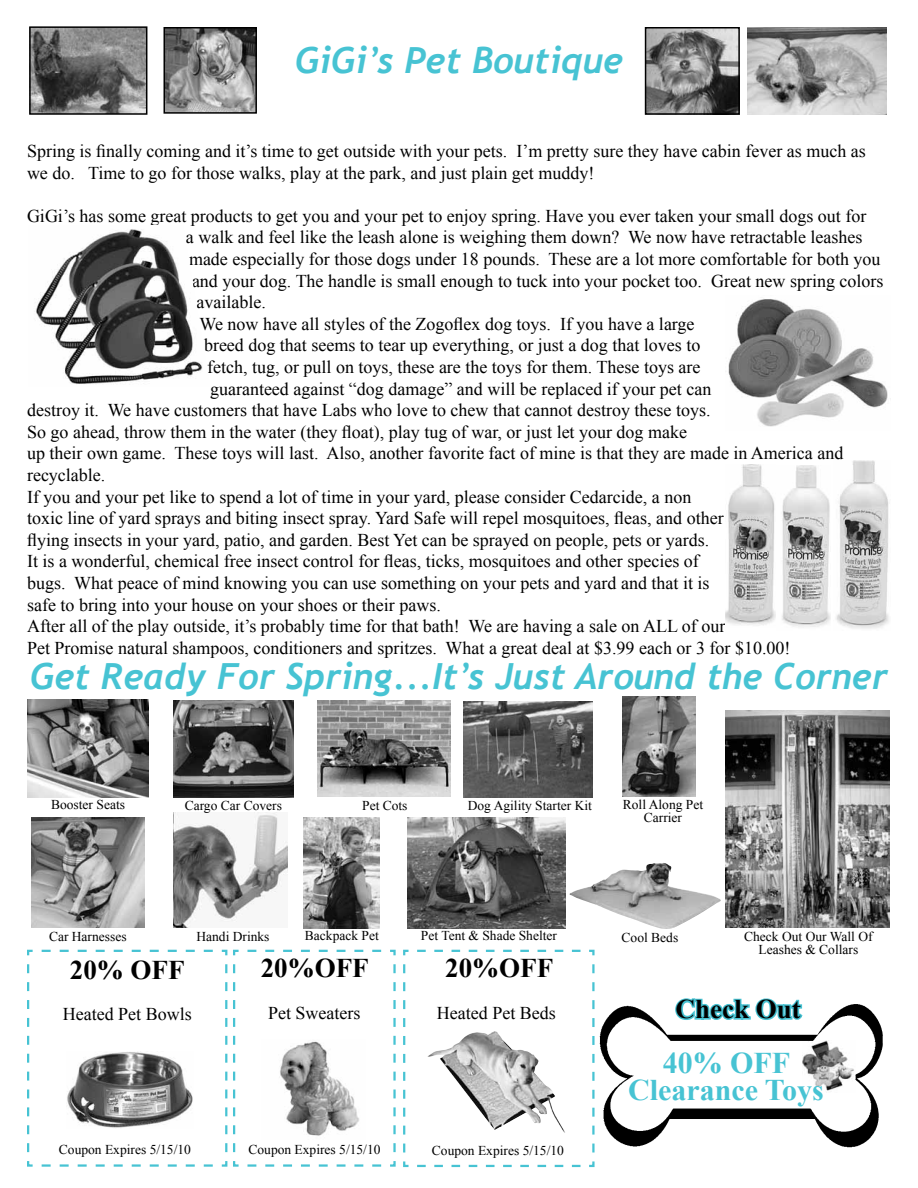
<style>
.page{position:relative;width:918px;height:1188px;background:#fff}
.page>*{position:absolute;margin:0;border:0;box-sizing:border-box;transform-origin:0 0}
.t1{font:italic 700 36px "Trebuchet";color:#47c3d3}
.t2{font:700 30px/27px "Times New Roman";color:#47c3d3;text-align:center}
.t3{font:700 27px "Times New Roman";color:#000}
.t4{font:18px/21.6px "Times New Roman";color:#000}
.t5{font:13.5px/13.5px "Times New Roman";color:#000;text-align:center}
</style>
<div class="page">
<img style="left:167px;top:30px;width:87px;height:81px">
<div style="left:164px;top:27px;width:93px;height:87px;border:2px solid #000"></div>
<img style="left:648px;top:30px;width:89px;height:82px">
<div style="left:645px;top:27px;width:95px;height:88px;border:2px solid #000"></div>
<img style="left:32px;top:29px;width:112px;height:83px">
<div style="left:29px;top:26px;width:118px;height:89px;border:2px solid #000"></div>
<img style="left:748px;top:27px;width:138px;height:87px">
<svg style="left:27px;top:949px;width:198px;height:218px"></svg>
<svg style="left:225px;top:949px;width:370px;height:219px"></svg>
<img style="left:728px;top:299px;width:160px;height:128px">
<img style="left:836px;top:460px;width:53px;height:169px">
<img style="left:726px;top:464px;width:49px;height:162px">
<img style="left:782px;top:466px;width:49px;height:162px">
<img style="left:36px;top:229px;width:167px;height:155px">
<img style="left:427px;top:1031px;width:139px;height:103px">
<img style="left:66px;top:1051px;width:128px;height:77px">
<img style="left:262px;top:1039px;width:103px;height:101px">
<img style="left:726px;top:710px;width:163px;height:218px">
<img style="left:174px;top:700px;width:119px;height:97px">
<img style="left:174px;top:812px;width:114px;height:116px">
<img style="left:32px;top:817px;width:112px;height:111px">
<img style="left:303px;top:817px;width:77px;height:111px">
<img style="left:622px;top:697px;width:73px;height:100px">
<img style="left:317px;top:700px;width:133px;height:97px">
<img style="left:464px;top:702px;width:129px;height:95px">
<img style="left:28px;top:700px;width:120px;height:97px">
<img style="left:407px;top:817px;width:159px;height:111px">
<img style="left:569px;top:863px;width:95px;height:66px">
<img style="left:599px;top:999px;width:284px;height:149px">
<h1 class="t1" style="left:295px;top:39px;width:329px">GiGi’s Pet Boutique</h1>
<p class="t4" style="left:27px;top:140px;width:840px">Spring is finally coming and it’s time to get outside with your pets. I’m pretty sure they have cabin fever as much as we do. Time to go for those walks, play at the park, and just plain get muddy!</p>
<p class="t4" style="left:27px;top:205px;width:841px">GiGi’s has some great products to get you and your pet to enjoy spring. Have you ever taken your small dogs out for</p>
<p class="t4" style="left:186px;top:226px;width:678px">a walk and feel like the leash alone is weighing them down? We now have retractable leashes</p>
<p class="t4" style="left:189px;top:248px;width:693px">made especially for those dogs under 18 pounds. These are a lot more comfortable for both you</p>
<p class="t4" style="left:192px;top:269px;width:693px">and your dog. The handle is small enough to tuck into your pocket too. Great new spring colors</p>
<p class="t4" style="left:197px;top:291px;width:71px">available.</p>
<p class="t4" style="left:200px;top:313px;width:497px">We now have all styles of the Zogoflex dog toys. If you have a large</p>
<p class="t4" style="left:204px;top:334px;width:498px">breed dog that seems to tear up everything, or just a dog that loves to</p>
<p class="t4" style="left:207px;top:356px;width:495px">fetch, tug, or pull on toys, these are the toys for them. These toys are</p>
<p class="t4" style="left:210px;top:377px;width:503px">guaranteed against “dog damage” and will be replaced if your pet can</p>
<p class="t4" style="left:27px;top:399px;width:685px">destroy it. We have customers that have Labs who love to chew that cannot destroy these toys.</p>
<p class="t4" style="left:27px;top:421px;width:662px">So go ahead, throw them in the water (they float), play tug of war, or just let your dog make</p>
<p class="t4" style="left:27px;top:442px;width:818px">up their own game. These toys will last. Also, another favorite fact of mine is that they are made in America and</p>
<p class="t4" style="left:27px;top:464px;width:80px">recyclable.</p>
<p class="t4" style="left:27px;top:485px;width:666px">If you and your pet like to spend a lot of time in your yard, please consider Cedarcide, a non</p>
<p class="t4" style="left:27px;top:507px;width:698px">toxic line of yard sprays and biting insect spray. Yard Safe will repel mosquitoes, fleas, and other</p>
<p class="t4" style="left:27px;top:529px;width:684px">flying insects in your yard, patio, and garden. Best Yet can be sprayed on people, pets or yards.</p>
<p class="t4" style="left:27px;top:550px;width:673px">It is a wonderful, chemical free insect control for fleas, ticks, mosquitoes and other species of</p>
<p class="t4" style="left:27px;top:572px;width:684px">bugs. What peace of mind knowing you can use something on your pets and yard and that it is</p>
<p class="t4" style="left:27px;top:593px;width:415px">safe to bring into your house on your shoes or their paws.</p>
<p class="t4" style="left:27px;top:615px;width:700px">After all of the play outside, it’s probably time for that bath! We are having a sale on ALL of our</p>
<p class="t4" style="left:27px;top:637px;width:765px">Pet Promise natural shampoos, conditioners and spritzes. What a great deal at $3.99 each or 3 for $10.00!</p>
<h1 class="t1" style="left:30px;top:655px;width:859px">Get Ready For Spring...It’s Just Around the Corner</h1>
<p class="t5" style="left:51px;top:798px;width:75px">Booster Seats</p>
<p class="t5" style="left:49px;top:929px;width:79px">Car Harnesses</p>
<p class="t5" style="left:185px;top:798px;width:99px">Cargo Car Covers</p>
<p class="t5" style="left:362px;top:798px;width:47px">Pet Cots</p>
<p class="t5" style="left:623px;top:797px;width:82px">Roll Along Pet<br>Carrier</p>
<p class="t5" style="left:468px;top:798px;width:126px">Dog Agility Starter Kit</p>
<p class="t5" style="left:196px;top:930px;width:75px">Handi Drinks</p>
<p class="t5" style="left:305px;top:929px;width:75px">Backpack Pet</p>
<p class="t5" style="left:421px;top:929px;width:138px">Pet Tent &amp; Shade Shelter</p>
<p class="t5" style="left:622px;top:931px;width:58px">Cool Beds</p>
<p class="t5" style="left:744px;top:929px;width:130px">Check Out Our Wall Of<br>Leashes &amp; Collars</p>
<h3 class="t3" style="left:70px;top:954px;width:116px">20% OFF</h3>
<h3 class="t3" style="left:261px;top:952px;width:109px">20%OFF</h3>
<h3 class="t3" style="left:445px;top:952px;width:109px">20%OFF</h3>
<p class="t4" style="left:63px;top:1003px;width:130px">Heated Pet Bowls</p>
<p class="t4" style="left:268px;top:1002px;width:94px">Pet Sweaters</p>
<p class="t4" style="left:437px;top:1002px;width:120px">Heated Pet Beds</p>
<p class="t5" style="left:59px;top:1143px;width:134px">Coupon Expires 5/15/10</p>
<p class="t5" style="left:249px;top:1143px;width:134px">Coupon Expires 5/15/10</p>
<p class="t5" style="left:432px;top:1144px;width:134px">Coupon Expires 5/15/10</p>
<h3 class="t3" style="left:676px;top:993px;width:127px">Check Out</h3>
<h2 class="t2" style="left:628px;top:1049px;width:197px">40% OFF<br>Clearance Toys</h2>
</div>
